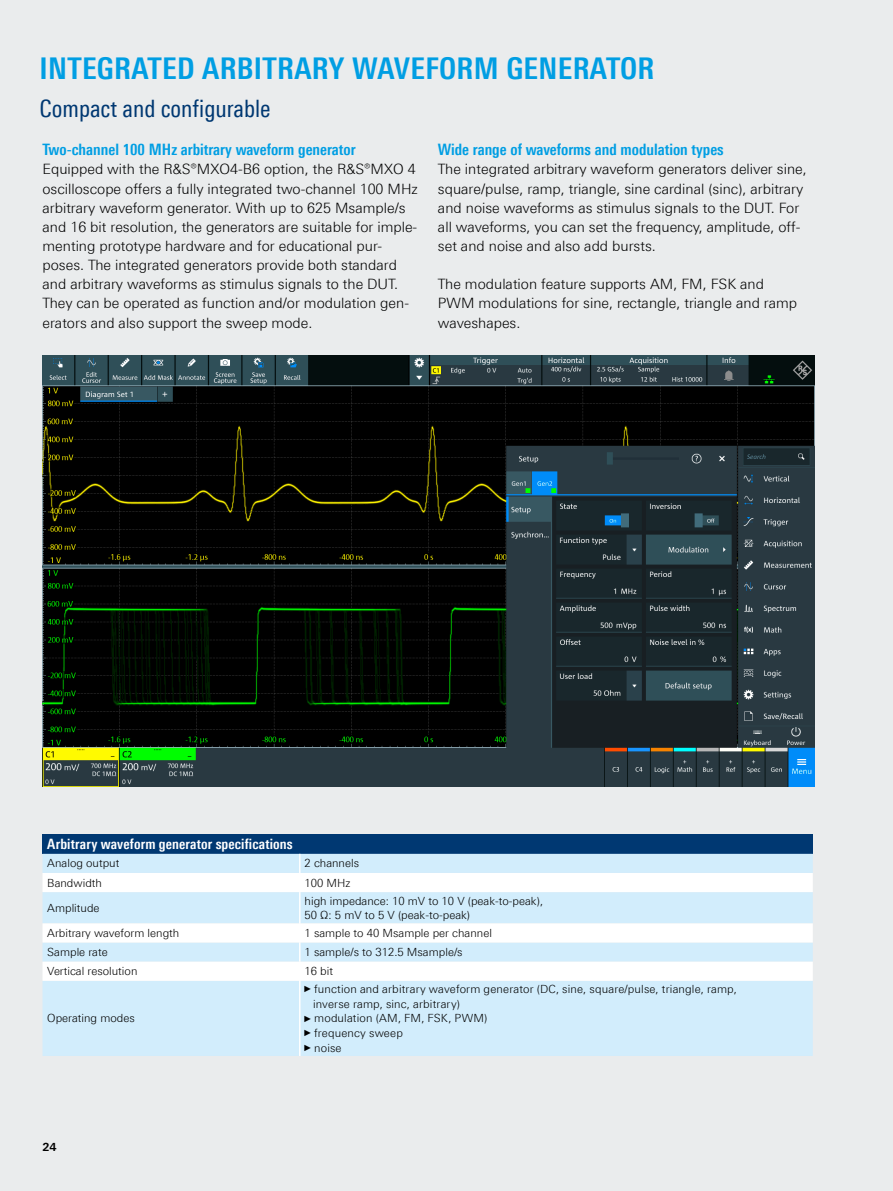
<style>
.page{position:relative;width:893px;height:1191px;background:#eaeced}
.page>*{position:absolute;margin:0;border:0;box-sizing:border-box;transform-origin:0 0}
.Seiten_Headline_20Pt_cyan_IVZ_Applicatio{font:700 30px "Linotype Univers 620 Cn";letter-spacing:.01em;color:#009ee3}
.Mittlere_Headline_blau{font:24px "Linotype Univers 420 Cn";color:#003872}
.Absatzfett_cyan{font:700 15.75px "Linotype Univers 620 Cn";color:#009ee3}
.Haupttext_ohne_Abstand{font:300 14.25px/19.2px "Linotype Univers 330";color:#000}
.Haupttext{font:300 14.25px/19.2px "Linotype Univers 330";color:#000}
.Tabellenueberschrift{font:700 14.25px "Linotype Univers 620 Cn";letter-spacing:.01em;color:#fff}
.Tabelletext{font:300 11.25px/14.7px "Linotype Univers 330";color:#000}
.t1{font:700 11.25px "Linotype Univers 630";color:#000}
.s1{font-family:"Arial Narrow";font-weight:400;font-size:9px}
</style>
<div class="page">
<img style="left:43px;top:356px;width:771px;height:431px">
<div style="left:43px;top:834px;width:770px;height:20px;background:#003872"></div>
<div style="left:43px;top:854px;width:770px;height:202px;background:#d2edfc"></div>
<svg style="left:43px;top:873px;width:770px;height:107px;background:#e9f6fd"></svg>
<svg style="left:299px;top:854px;width:2px;height:38px"></svg>
<hr style="left:299px;top:892px;width:2px;height:31px;background:#fff">
<svg style="left:299px;top:923px;width:2px;height:57px"></svg>
<hr style="left:299px;top:980px;width:2px;height:76px;background:#fff">
<p class="Seiten_Headline_20Pt_cyan_IVZ_Applicatio" style="left:40px;top:50px;width:616px">INTEGRATED ARBITRARY WAVEFORM GENERATOR</p>
<p class="Mittlere_Headline_blau" style="left:40px;top:94px;width:233px">Compact and configurable</p>
<p class="Absatzfett_cyan" style="left:438px;top:140px;width:287px">Wide range of waveforms and modulation types</p>
<p class="Haupttext_ohne_Abstand" style="left:438px;top:160px;width:370px">The integrated arbitrary waveform generators deliver sine, square/pulse, ramp, triangle, sine cardinal (sinc), arbitrary and noise waveforms as stimulus signals to the DUT. For all waveforms, you can set the frequency, amplitude, off&shy;set and noise and also add bursts.</p>
<p class="Haupttext" style="left:438px;top:274px;width:361px">The modulation feature supports AM, FM, FSK and<br>PWM modulations for sine, rectangle, triangle and ramp waveshapes.</p>
<p class="Absatzfett_cyan" style="left:43px;top:140px;width:315px">Two-channel 100 MHz arbitrary waveform generator</p>
<p class="Haupttext_ohne_Abstand" style="left:43px;top:160px;width:377px">Equipped with the R&amp;S®MXO4-B6 option, the R&amp;S®MXO 4 oscilloscope offers a fully integrated two-channel 100 MHz arbitrary waveform generator. With up to 625 Msample/s and 16 bit resolution, the generators are suitable for imple&shy;menting prototype hardware and for educational pur&shy;poses. The integrated generators provide both standard and arbitrary waveforms as stimulus signals to the DUT.<br>They can be operated as function and/or modulation gen&shy;erators and also support the sweep mode.</p>
<p class="Tabellenueberschrift" style="left:47px;top:836px;width:247px">Arbitrary waveform generator specifications</p>
<p class="Tabelletext" style="left:47px;top:856px;width:74px">Analog output</p>
<p class="Tabelletext" style="left:305px;top:856px;width:56px">2 channels</p>
<p class="Tabelletext" style="left:47px;top:875px;width:56px">Bandwidth</p>
<p class="Tabelletext" style="left:305px;top:875px;width:48px">100 MHz</p>
<p class="Tabelletext" style="left:47px;top:900px;width:54px">Amplitude</p>
<p class="Tabelletext" style="left:305px;top:893px;width:240px">high impedance: 10 mV to 10 V (peak-to-peak),</p>
<p class="Tabelletext" style="left:305px;top:907px;width:167px">50 Ω: 5 mV to 5 V (peak-to-peak)</p>
<p class="Tabelletext" style="left:47px;top:925px;width:134px">Arbitrary waveform length</p>
<p class="Tabelletext" style="left:305px;top:925px;width:189px">1 sample to 40 Msample per channel</p>
<p class="Tabelletext" style="left:47px;top:944px;width:62px">Sample rate</p>
<p class="Tabelletext" style="left:305px;top:944px;width:160px">1 sample/s to 312.5 Msample/s</p>
<p class="Tabelletext" style="left:47px;top:963px;width:92px">Vertical resolution</p>
<p class="Tabelletext" style="left:305px;top:963px;width:30px">16 bit</p>
<p class="Tabelletext" style="left:47px;top:1011px;width:89px">Operating modes</p>
<p class="Tabelletext" style="left:313px;top:981px;width:425px;text-indent:-9px"><span class="s1">►</span>function and arbitrary waveform generator (DC, sine, square/pulse, triangle, ramp, inverse ramp, sinc, arbitrary)</p>
<p class="Tabelletext" style="left:305px;top:1011px;width:184px"><span class="s1">►</span>modulation (AM, FM, FSK, PWM)</p>
<p class="Tabelletext" style="left:305px;top:1025px;width:100px"><span class="s1">►</span>frequency sweep</p>
<p class="Tabelletext" style="left:305px;top:1040px;width:39px"><span class="s1">►</span>noise</p>
<p class="t1" style="left:43px;top:1139px;width:16px">24</p>
</div>
